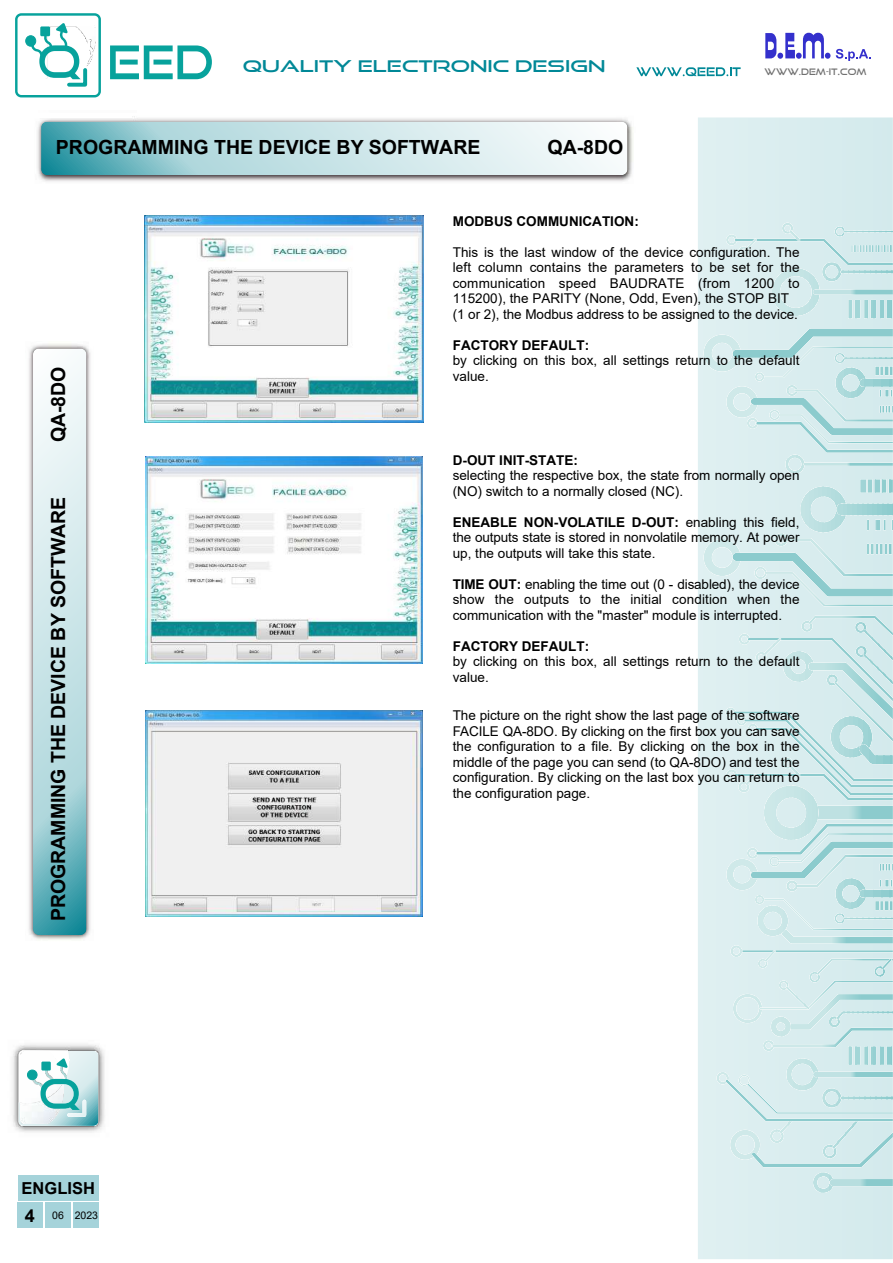
<style>
.page{position:relative;width:893px;height:1263px;background:#fff}
.page>*{position:absolute;margin:0;border:0;box-sizing:border-box;transform-origin:0 0}
.t1{font:700 19.5px "Arial";color:#000}
.t2{font:700 16.5px "Arial";color:#000}
.t3{font:16.2px "Good Times Rg";color:#008897;scale:1.22 1}
.t4{font:13.5px/15.5px "Arial";color:#000}
.t5{font:700 13.5px "Arial";color:#000}
.t6{font:10.5px "Arial";color:#000}
.t7{font:9px "Good Times Rg";color:#707070}
.s1{font-size:10.5px}
.s2{font-weight:700;font-size:18px}
.s3{font-weight:700}
</style>
<div class="page">
<div style="left:18px;top:1202px;width:25px;height:25px;background:#a5d3da"></div>
<div style="left:45px;top:1202px;width:26px;height:25px;background:#a5d3da"></div>
<div style="left:73px;top:1202px;width:25px;height:25px;background:#a5d3da"></div>
<img style="left:37px;top:116px;width:596px;height:66px">
<svg style="left:41px;top:122px;width:586px;height:53px;background:#bbdde1"></svg>
<img style="left:29px;top:343px;width:62px;height:597px">
<svg style="left:33px;top:348px;width:53px;height:586px;background:#bcdde1"></svg>
<img style="left:12px;top:1044px;width:93px;height:89px">
<svg style="left:18px;top:1050px;width:68px;height:75px"></svg>
<div style="left:41px;top:1061px;width:10px;height:9px;background:#07a29c"></div>
<img style="left:89px;top:27px;width:7px;height:37px">
<div style="left:698px;top:117px;width:195px;height:1142px;background:#dceef0"></div>
<svg style="left:774px;top:533px;width:7px;height:5px"></svg>
<svg style="left:781px;top:533px;width:6px;height:5px"></svg>
<svg style="left:703px;top:538px;width:190px;height:68px;background:#cfe8ea"></svg>
<svg style="left:800px;top:486px;width:5px;height:46px"></svg>
<svg style="left:805px;top:486px;width:4px;height:46px"></svg>
<svg style="left:809px;top:486px;width:4px;height:46px"></svg>
<svg style="left:813px;top:486px;width:5px;height:46px"></svg>
<svg style="left:818px;top:486px;width:4px;height:46px"></svg>
<svg style="left:822px;top:486px;width:4px;height:46px"></svg>
<svg style="left:826px;top:486px;width:5px;height:46px"></svg>
<svg style="left:831px;top:486px;width:4px;height:46px"></svg>
<svg style="left:835px;top:486px;width:5px;height:46px"></svg>
<svg style="left:840px;top:486px;width:4px;height:46px"></svg>
<hr style="left:844px;top:486px;width:2px;height:46px;background:#acd9da">
<svg style="left:836px;top:503px;width:6px;height:12px"></svg>
<div style="left:860px;top:479px;width:7px;height:13px;background:#a0d4d6"></div>
<svg style="left:866px;top:479px;width:7px;height:13px"></svg>
<svg style="left:873px;top:479px;width:8px;height:13px"></svg>
<svg style="left:881px;top:479px;width:8px;height:13px"></svg>
<svg style="left:889px;top:479px;width:4px;height:13px"></svg>
<svg style="left:868px;top:520px;width:9px;height:10px"></svg>
<svg style="left:877px;top:520px;width:10px;height:10px"></svg>
<svg style="left:887px;top:520px;width:6px;height:10px"></svg>
<svg style="left:867px;top:544px;width:9px;height:10px"></svg>
<svg style="left:876px;top:544px;width:10px;height:10px"></svg>
<svg style="left:886px;top:544px;width:5px;height:10px"></svg>
<svg style="left:813px;top:1172px;width:7px;height:20px"></svg>
<svg style="left:820px;top:1172px;width:9px;height:20px"></svg>
<svg style="left:829px;top:1172px;width:4px;height:20px"></svg>
<svg style="left:829px;top:1178px;width:64px;height:7px"></svg>
<svg style="left:725px;top:615px;width:168px;height:449px;background:#d0e9eb"></svg>
<hr style="left:786px;top:986px;width:3px;height:23px;background:#cae7e7">
<svg style="left:787px;top:986px;width:9px;height:23px"></svg>
<svg style="left:796px;top:986px;width:8px;height:23px"></svg>
<svg style="left:804px;top:986px;width:5px;height:23px"></svg>
<hr style="left:786px;top:1058px;width:2px;height:32px;background:#cae7e7">
<svg style="left:787px;top:1058px;width:6px;height:13px"></svg>
<svg style="left:793px;top:1058px;width:6px;height:13px"></svg>
<svg style="left:799px;top:1058px;width:6px;height:13px"></svg>
<svg style="left:805px;top:1058px;width:6px;height:13px"></svg>
<svg style="left:811px;top:1058px;width:6px;height:13px"></svg>
<hr style="left:817px;top:1058px;width:1px;height:32px;background:#bbe0e1">
<hr style="left:785px;top:454px;width:2px;height:20px;background:#cae7e7">
<svg style="left:786px;top:454px;width:10px;height:20px"></svg>
<svg style="left:796px;top:454px;width:8px;height:20px"></svg>
<svg style="left:716px;top:1071px;width:177px;height:96px;background:#d2e9eb"></svg>
<svg style="left:703px;top:328px;width:190px;height:124px;background:#cee8e9"></svg>
<svg style="left:822px;top:273px;width:4px;height:8px"></svg>
<svg style="left:826px;top:273px;width:10px;height:8px"></svg>
<svg style="left:836px;top:273px;width:5px;height:8px"></svg>
<svg style="left:772px;top:273px;width:3px;height:43px"></svg>
<svg style="left:775px;top:273px;width:4px;height:43px"></svg>
<svg style="left:779px;top:273px;width:4px;height:43px"></svg>
<svg style="left:783px;top:273px;width:4px;height:43px"></svg>
<svg style="left:787px;top:273px;width:5px;height:43px"></svg>
<svg style="left:792px;top:273px;width:4px;height:43px"></svg>
<svg style="left:796px;top:273px;width:4px;height:43px"></svg>
<svg style="left:800px;top:273px;width:4px;height:43px"></svg>
<svg style="left:804px;top:273px;width:4px;height:43px"></svg>
<svg style="left:808px;top:273px;width:5px;height:43px"></svg>
<svg style="left:813px;top:273px;width:4px;height:16px"></svg>
<hr style="left:817px;top:268px;width:2px;height:48px;background:#bce1e1">
<svg style="left:813px;top:289px;width:80px;height:29px;background:#c3e3e4"></svg>
<svg style="left:726px;top:223px;width:167px;height:50px;background:#d3eaec"></svg>
<div style="left:18px;top:1175px;width:80px;height:25px;background:#a5d3da"></div>
<img style="left:145px;top:215px;width:278px;height:208px">
<img style="left:146px;top:710px;width:277px;height:206px">
<img style="left:146px;top:456px;width:277px;height:207px">
<svg style="left:765px;top:33px;width:105px;height:28px"></svg>
<div style="left:15px;top:13px;width:86px;height:84px;border:2px solid #07a29c;border-radius:5px"></div>
<div style="left:26px;top:36px;width:10px;height:10px;background:#07a29c;border-radius:50%"></div>
<div style="left:25px;top:35px;width:11px;height:12px;border:1px solid #07a29c;border-radius:50%"></div>
<svg style="left:29px;top:23px;width:60px;height:64px"></svg>
<div style="left:40px;top:26px;width:10px;height:10px;background:#07a29c"></div>
<svg style="left:110px;top:45px;width:102px;height:34px"></svg>
<svg style="left:636px;top:67px;width:104px;height:9px"></svg>
<p class="t3" style="left:243px;top:60px;width:299px">QUALITY ELECTRONIC DESIGN</p>
<p class="t7" style="left:764px;top:68px;width:103px">WWW.DEM-IT<span class="s1">.</span>COM</p>
<h1 class="t1" style="left:56px;top:139px;width:426px">PROGRAMMING THE DEVICE BY SOFTWARE</h1>
<h1 class="t1" style="left:547px;top:139px;width:77px">QA-8DO</h1>
<h1 class="t1" style="left:51px;top:442px;width:77px;rotate:-90deg">QA-8DO</h1>
<h1 class="t1" style="left:51px;top:921px;width:426px;rotate:-90deg">PROGRAMMING THE DEVICE BY SOFTWARE</h1>
<p class="t2" style="left:22px;top:1181px;width:75px">ENGLISH</p>
<p class="t6" style="left:25px;top:1211px;width:75px"><span class="s2">4</span> 06 2023</p>
<p class="t5" style="left:453px;top:216px;width:187px">MODBUS COMMUNICATION:</p>
<p class="t4" style="left:453px;top:245px;width:348px">This is the last window of the device configuration. The left column contains the parameters to be set for the communication speed BAUDRATE (from 1200 to 115200), the PARITY (None, Odd, Even), the STOP BIT (1 or 2), the Modbus address to be assigned to the device.</p>
<p class="t5" style="left:453px;top:340px;width:138px">FACTORY DEFAULT:</p>
<p class="t4" style="left:453px;top:354px;width:348px">by clicking on this box, all settings return to the default value.</p>
<p class="t5" style="left:453px;top:455px;width:127px">D-OUT INIT-STATE:</p>
<p class="t4" style="left:453px;top:469px;width:348px">selecting the respective box, the state from normally open (NO) switch to a normally closed (NC).</p>
<p class="t4" style="left:453px;top:515px;width:348px;text-align:justify"><span class="s3">ENEABLE NON-VOLATILE D-OUT:</span> enabling this field, the outputs state is stored in nonvolatile memory. At power up, the outputs will take this state.</p>
<p class="t4" style="left:453px;top:577px;width:348px;text-align:justify"><span class="s3">TIME OUT:</span> enabling the time out (0 - disabled), the device show the outputs to the initial condition when the communication with the "master" module is interrupted.</p>
<p class="t5" style="left:453px;top:640px;width:138px">FACTORY DEFAULT:</p>
<p class="t4" style="left:453px;top:655px;width:348px">by clicking on this box, all settings return to the default value.</p>
<p class="t4" style="left:453px;top:709px;width:348px;text-align:justify">The picture on the right show the last page of the software FACILE QA-8DO. By clicking on the first box you can save the configuration to a file. By clicking on the box in the middle of the page you can send (to QA-8DO) and test the configuration. By clicking on the last box you can return to the configuration page.</p>
</div>
